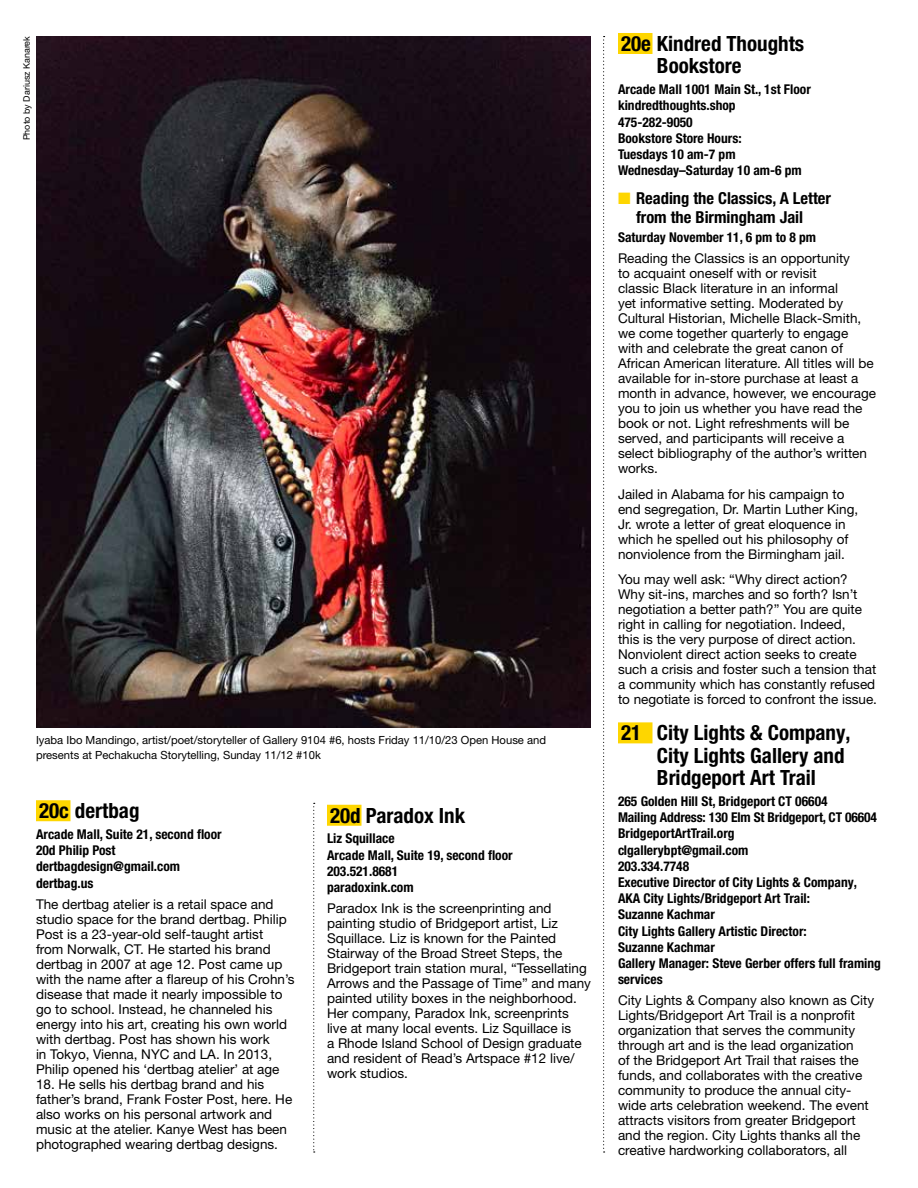
<style>
.page{position:relative;width:918px;height:1188px;background:#fff}
.page>*{position:absolute;margin:0;border:0;box-sizing:border-box;transform-origin:0 0}
.t1{font:700 condensed 21px/22.5px "Helvetica Neue LT Pro";color:#000}
.t2{font:700 condensed 16.5px/19.5px "Helvetica Neue LT Pro";color:#000;text-align:center}
.t3{font:13.5px/15px "Helvetica Neue LT Pro";color:#000}
.t4{font:700 condensed 13.5px/16.2px "Helvetica Neue LT Pro";color:#000}
.t5{font:11.25px/15px "Helvetica Neue LT Pro";color:#000}
.t6{font:9px "Helvetica Neue LT Pro";color:#000}
.s1{color:#fed600}
</style>
<div class="page">
<div style="left:36px;top:800px;width:34px;height:21px;background:#fed600"></div>
<div style="left:327px;top:805px;width:35px;height:21px;background:#fed600"></div>
<div style="left:618px;top:33px;width:34px;height:21px;background:#fed600"></div>
<div style="left:618px;top:722px;width:34px;height:21px;background:#fed600"></div>
<svg style="left:313px;top:803px;width:2px;height:350px"></svg>
<svg style="left:603px;top:36px;width:2px;height:1117px"></svg>
<img style="left:36px;top:36px;width:555px;height:691px">
<p class="t6" style="left:21px;top:140px;width:106px;rotate:-90deg">Photo by Dariusz Kanarek</p>
<p class="t5" style="left:36px;top:732px;width:512px">Iyaba Ibo Mandingo, artist/poet/storyteller of Gallery 9104 #6, hosts Friday 11/10/23 Open House and presents at Pechakucha Storytelling, Sunday 11/12 #10k</p>
<h1 class="t1" style="left:39px;top:800px;width:102px">20c dertbag</h1>
<p class="t4" style="left:36px;top:826px;width:187px">Arcade Mall, Suite 21, second floor<br>20d Philip Post dertbagdesign@gmail.com dertbag.us</p>
<p class="t3" style="left:36px;top:896px;width:260px">The dertbag atelier is a retail space and studio space for the brand dertbag. Philip Post is a 23-year-old self-taught artist<br>from Norwalk, CT. He started his brand dertbag in 2007 at age 12. Post came up with the name after a flareup of his Crohn’s disease that made it nearly impossible to go to school. Instead, he channeled his energy into his art, creating his own world with dertbag. Post has shown his work<br>in Tokyo, Vienna, NYC and LA. In 2013, Philip opened his ‘dertbag atelier’ at age</p>
<p class="t3" style="left:36px;top:1076px;width:258px">18. He sells his dertbag brand and his father’s brand, Frank Foster Post, here. He also works on his personal artwork and music at the atelier. Kanye West has been photographed wearing dertbag designs.</p>
<h1 class="t1" style="left:330px;top:804px;width:137px">20d Paradox Ink</h1>
<p class="t4" style="left:327px;top:831px;width:187px">Liz Squillace<br>Arcade Mall, Suite 19, second floor<br>203.521.8681<br>paradoxink.com</p>
<p class="t3" style="left:327px;top:900px;width:265px">Paradox Ink is the screenprinting and painting studio of Bridgeport artist, Liz Squillace. Liz is known for the Painted Stairway of the Broad Street Steps, the Bridgeport train station mural, “Tessellating Arrows and the Passage of Time” and many painted utility boxes in the neighborhood.<br>Her company, Paradox Ink, screenprints live at many local events. Liz Squillace is<br>a Rhode Island School of Design graduate and resident of Read’s Artspace #12 live/ work studios.</p>
<h1 class="t1" style="left:657px;top:32px;width:149px;text-indent:-36px">20e Kindred Thoughts<br>Bookstore</h1>
<p class="t4" style="left:618px;top:81px;width:194px">Arcade Mall 1001 Main St., 1st Floor kindredthoughts.shop<br>475-282-9050<br>Bookstore Store Hours:<br>Tuesdays 10 am-7 pm<br>Wednesday–Saturday 10 am-6 pm</p>
<p class="t2" style="left:618px;top:188px;width:215px"><span class="s1">■</span> Reading the Classics, A Letter from the Birmingham Jail</p>
<p class="t4" style="left:618px;top:230px;width:200px">Saturday November 11, 6 pm to 8 pm</p>
<p class="t3" style="left:618px;top:251px;width:260px">Reading the Classics is an opportunity<br>to acquaint oneself with or revisit<br>classic Black literature in an informal<br>yet informative setting. Moderated by Cultural Historian, Michelle Black-Smith, we come together quarterly to engage with and celebrate the great canon of African American literature. All titles will be available for in-store purchase at least a month in advance, however, we encourage you to join us whether you have read the book or not. Light refreshments will be served, and participants will receive a select bibliography of the author’s written works.</p>
<p class="t3" style="left:618px;top:486px;width:242px">Jailed in Alabama for his campaign to end segregation, Dr. Martin Luther King, Jr. wrote a letter of great eloquence in which he spelled out his philosophy of nonviolence from the Birmingham jail.</p>
<p class="t3" style="left:618px;top:572px;width:261px">You may well ask: “Why direct action?<br>Why sit-ins, marches and so forth? Isn’t negotiation a better path?” You are quite right in calling for negotiation. Indeed,<br>this is the very purpose of direct action.<br>Nonviolent direct action seeks to create such a crisis and foster such a tension that a community which has constantly refused to negotiate is forced to confront the issue.</p>
<h1 class="t1" style="left:657px;top:722px;width:195px;text-indent:-36px">21 City Lights &amp; Company,<br>City Lights Gallery and<br>Bridgeport Art Trail</h1>
<p class="t4" style="left:618px;top:793px;width:265px">265 Golden Hill St, Bridgeport CT 06604<br>Mailing Address: 130 Elm St Bridgeport, CT 06604<br>BridgeportArtTrail.org<br>clgallerybpt@gmail.com<br>203.334.7748<br>Executive Director of City Lights &amp; Company,<br>AKA City Lights/Bridgeport Art Trail:<br>Suzanne Kachmar<br>City Lights Gallery Artistic Director:<br>Suzanne Kachmar<br>Gallery Manager: Steve Gerber offers full framing services</p>
<p class="t3" style="left:618px;top:993px;width:258px">City Lights &amp; Company also known as City Lights/Bridgeport Art Trail is a nonprofit organization that serves the community through art and is the lead organization<br>of the Bridgeport Art Trail that raises the funds, and collaborates with the creative community to produce the annual city&shy;wide arts celebration weekend. The event attracts visitors from greater Bridgeport and the region. City Lights thanks all the creative hardworking collaborators, all</p>
</div>
